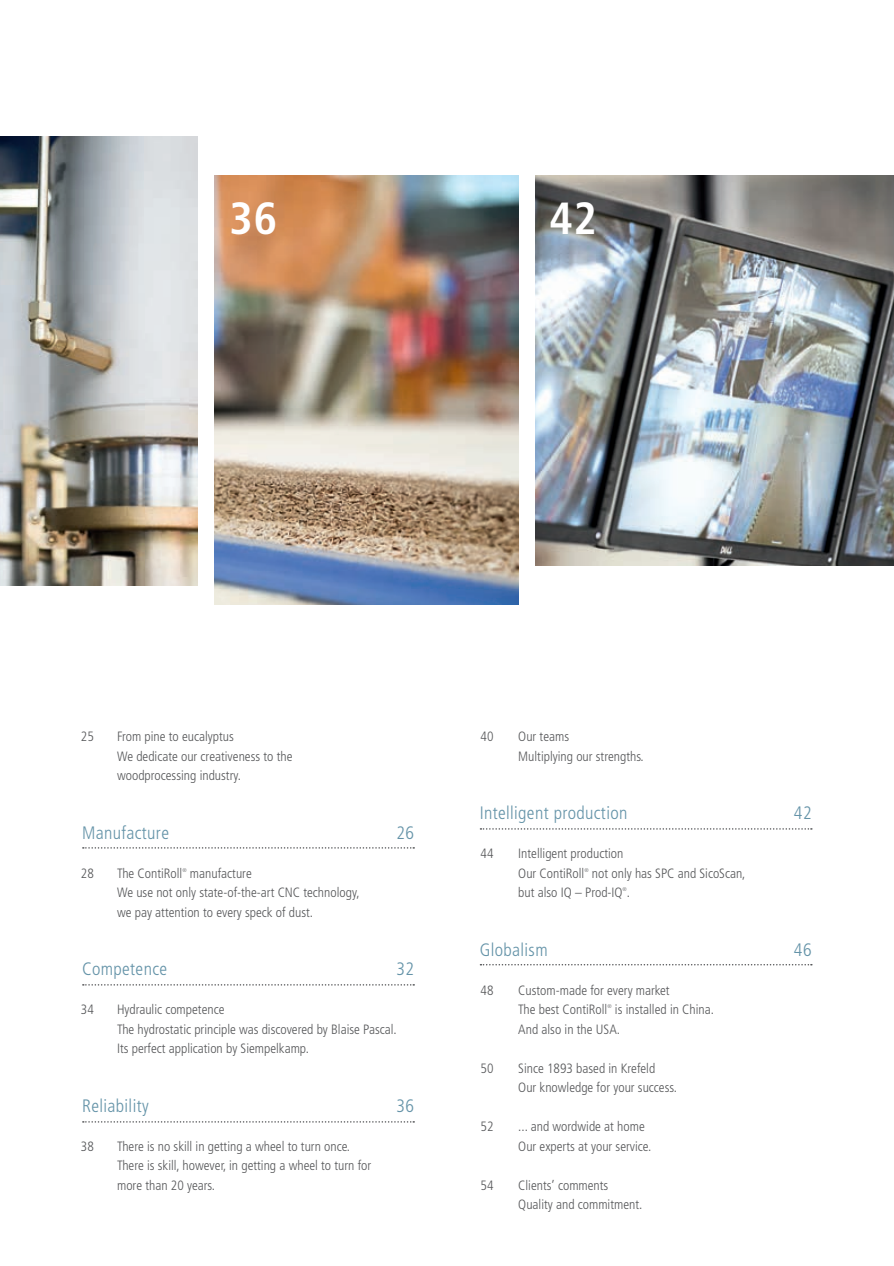
<style>
.page{position:relative;width:894px;height:1266px;background:#fff}
.page>*{position:absolute;margin:0;border:0;box-sizing:border-box;transform-origin:0 0}
.t1{font:700 condensed 45px "Frutiger";color:#fff}
.t2{font:300 condensed 18px "Frutiger";letter-spacing:.02em;color:#6493a8}
.t3{font:300 condensed 13.5px/19.5px "Frutiger";color:#57585a}
.t4{font:300 condensed 5.4px "Frutiger";color:#57585a}
</style>
<div class="page">
<img style="left:0;top:136px;width:197px;height:449px">
<img style="left:535px;top:175px;width:358px;height:390px">
<img style="left:214px;top:175px;width:304px;height:429px">
<svg style="left:83px;top:847px;width:331px;height:1px"></svg>
<svg style="left:83px;top:984px;width:331px;height:1px"></svg>
<svg style="left:83px;top:1121px;width:331px;height:1px"></svg>
<svg style="left:480px;top:828px;width:331px;height:1px"></svg>
<svg style="left:480px;top:964px;width:331px;height:1px"></svg>
<h1 class="t1" style="left:229px;top:200px;width:49px">36</h1>
<h1 class="t1" style="left:549px;top:200px;width:49px">42</h1>
<p class="t3" style="left:81px;top:727px;width:15px">25</p>
<p class="t3" style="left:117px;top:727px;width:177px">From pine to eucalyptus<br>We dedicate our creativeness to the woodprocessing industry.</p>
<h2 class="t2" style="left:82px;top:825px;width:88px">Manufacture</h2>
<h2 class="t2" style="left:396px;top:825px;width:19px">26</h2>
<p class="t3" style="left:81px;top:864px;width:15px">28</p>
<p class="t3" style="left:117px;top:864px;width:244px;text-indent:73px">manufacture<br>We use not only state-of-the-art CNC technology, we pay attention to every speck of dust.</p>
<p class="t3" style="left:117px;top:864px;width:67px">The ContiRoll</p>
<p class="t4" style="left:182px;top:867px;width:6px">®</p>
<h2 class="t2" style="left:82px;top:961px;width:86px">Competence</h2>
<h2 class="t2" style="left:396px;top:961px;width:19px">32</h2>
<p class="t3" style="left:81px;top:1000px;width:15px">34</p>
<p class="t3" style="left:117px;top:1000px;width:281px">Hydraulic competence<br>The hydrostatic principle was discovered by Blaise Pascal.<br>Its perfect application by Siempelkamp.</p>
<h2 class="t2" style="left:82px;top:1098px;width:68px">Reliability</h2>
<h2 class="t2" style="left:396px;top:1098px;width:19px">36</h2>
<p class="t3" style="left:81px;top:1137px;width:15px">38</p>
<p class="t3" style="left:117px;top:1137px;width:256px">There is no skill in getting a wheel to turn once.<br>There is skill, however, in getting a wheel to turn for more than 20 years.</p>
<p class="t3" style="left:480px;top:727px;width:15px">40</p>
<p class="t3" style="left:518px;top:727px;width:127px">Our teams<br>Multiplying our strengths.</p>
<h2 class="t2" style="left:479px;top:805px;width:149px">Intelligent production</h2>
<p class="t3" style="left:480px;top:844px;width:15px">44</p>
<p class="t3" style="left:518px;top:844px;width:107px">Intelligent production<br>Our ContiRoll</p>
<p class="t3" style="left:518px;top:864px;width:229px;text-indent:74px">not only has SPC and SicoScan, but also IQ – Prod-IQ .</p>
<p class="t4" style="left:584px;top:867px;width:6px">®</p>
<p class="t4" style="left:622px;top:887px;width:6px">®</p>
<h2 class="t2" style="left:479px;top:942px;width:69px">Globalism</h2>
<p class="t3" style="left:480px;top:981px;width:15px">48</p>
<p class="t3" style="left:480px;top:1059px;width:15px">50</p>
<p class="t3" style="left:480px;top:1117px;width:15px">52</p>
<p class="t3" style="left:480px;top:1176px;width:15px">54</p>
<p class="t3" style="left:518px;top:981px;width:153px">Custom-made for every market<br>The best ContiRoll</p>
<p class="t3" style="left:518px;top:1000px;width:197px;text-indent:97px">is installed in China.<br>And also in the USA.</p>
<p class="t3" style="left:518px;top:1059px;width:160px">Since 1893 based in Krefeld<br>Our knowledge for your success.</p>
<p class="t3" style="left:518px;top:1117px;width:135px">... and wordwide at home<br>Our experts at your service.</p>
<p class="t3" style="left:518px;top:1176px;width:126px">Clients’ comments<br>Quality and commitment.</p>
<p class="t4" style="left:607px;top:1004px;width:6px">®</p>
<h2 class="t2" style="left:793px;top:805px;width:19px">42</h2>
<h2 class="t2" style="left:793px;top:942px;width:19px">46</h2>
</div>
